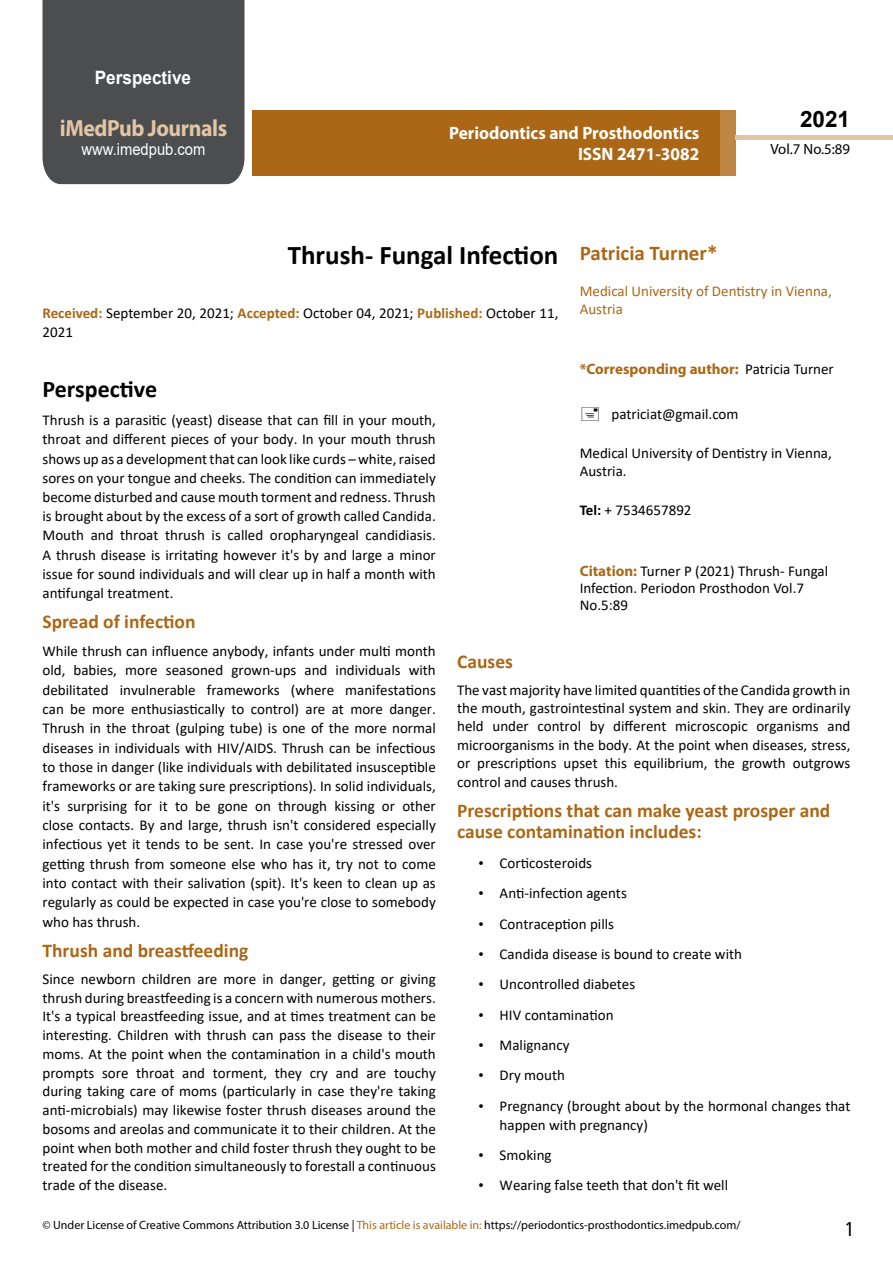
<style>
.page{position:relative;width:893px;height:1263px;background:#fff}
.page>*{position:absolute;margin:0;border:0;box-sizing:border-box;transform-origin:0 0}
.t1{font:700 27px "Calibri";color:#000}
.t2{font:25.5px "Tunga";color:#000}
.t3{font:700 24px "Calibri";color:#000}
.t4{font:700 23.4px "Myriad Pro";letter-spacing:-.02em;color:#e2c5a5;scale:.93 1}
.t5{font:700 22.5px "Arial";color:#000}
.t6{font:700 21px "Calibri";color:#ab6715}
.t7{font:700 19.5px/21.5px "Calibri";color:#ab6715}
.t8{font:700 18.45px "Arial";color:#fff;scale:.93 1}
.t9{font:700 18px/21.6px "Myriad Pro";color:#fff;text-align:right;scale:.96 1}
.t10{font:16.5px "Arial";color:#fff;scale:.89 1}
.t11{font:15px/19.4px "Calibri";color:#000}
.t12{font:15px/18px "Calibri";color:#ab6715}
.t13{font:700 15px "Myriad Pro";color:#ab6715}
.t14{font:14.85px "Myriad Pro";color:#000}
.t15{font:12px "Myriad Pro";color:#000}
.s1{font-weight:700;color:#ab6715}
.s2{font-family:"Calibri";font-weight:400;color:#000}
.s3{font-weight:700}
.s4{font-family:"Myriad Pro";font-weight:700;color:#ab6715}
.s5{font-family:"Times New Roman"}
.s6{color:#ab6715}
</style>
<div class="page">
<div style="left:252px;top:110px;width:469px;height:66px;background:#ab6715"></div>
<div style="left:720px;top:110px;width:16px;height:66px;background:#be8545"></div>
<div style="left:43px;top:0;width:201px;height:184px;background:#4c4d4f"></div>
<div style="left:736px;top:135px;width:157px;height:5px;background:#e2c5a5"></div>
<p class="t8" style="left:95px;top:64px;width:105px">Perspective</p>
<h3 class="t4" style="left:60px;top:113px;width:181px">iMedPub Journals</h3>
<p class="t10" style="left:82px;top:138px;width:141px">www.imedpub.com</p>
<p class="t9" style="left:449px;top:121px;width:262px">Periodontics and Prosthodontics<br>ISSN 2471-3082</p>
<h3 class="t5" style="left:800px;top:104px;width:52px">2021</h3>
<p class="t14" style="left:770px;top:140px;width:81px">Vol.7 No.5:89</p>
<h1 class="t1" style="left:288px;top:236px;width:272px">Thrush- Fungal Infection</h1>
<p class="t11" style="left:43px;top:303px;width:517px;line-height:18.8px"><span class="s1">Received:</span> September 20, 2021; <span class="s1">Accepted:</span> October 04, 2021; <span class="s1">Published:</span> October 11,<br>2021</p>
<h3 class="t6" style="left:580px;top:238px;width:139px">Patricia Turner*</h3>
<p class="t12" style="left:580px;top:281px;width:254px">Medical University of Dentistry in Vienna,<br>Austria</p>
<h3 class="t3" style="left:43px;top:372px;width:116px">Perspective</h3>
<p class="t11" style="left:43px;top:410px;width:395px;text-align:justify">Thrush is a parasitic (yeast) disease that can fill in your mouth, throat and different pieces of your body. In your mouth thrush shows up as a development that can look like curds – white, raised sores on your tongue and cheeks. The condition can immediately become disturbed and cause mouth torment and redness. Thrush is brought about by the excess of a sort of growth called Candida.<br>Mouth and throat thrush is called oropharyngeal candidiasis.<br>A thrush disease is irritating however it's by and large a minor issue for sound individuals and will clear up in half a month with antifungal treatment.</p>
<h3 class="t7" style="left:43px;top:610px;width:155px">Spread of infection</h3>
<p class="t11" style="left:43px;top:641px;width:395px;text-align:justify">While thrush can influence anybody, infants under multi month old, babies, more seasoned grown-ups and individuals with debilitated invulnerable frameworks (where manifestations can be more enthusiastically to control) are at more danger.<br>Thrush in the throat (gulping tube) is one of the more normal diseases in individuals with HIV/AIDS. Thrush can be infectious to those in danger (like individuals with debilitated insusceptible frameworks or are taking sure prescriptions). In solid individuals, it's surprising for it to be gone on through kissing or other close contacts. By and large, thrush isn't considered especially infectious yet it tends to be sent. In case you're stressed over getting thrush from someone else who has it, try not to come into contact with their salivation (spit). It's keen to clean up as regularly as could be expected in case you're close to somebody who has thrush.</p>
<h3 class="t7" style="left:43px;top:939px;width:207px">Thrush and breastfeeding</h3>
<p class="t11" style="left:43px;top:969px;width:395px;line-height:18.8px;text-align:justify">Since newborn children are more in danger, getting or giving thrush during breastfeeding is a concern with numerous mothers.<br>It's a typical breastfeeding issue, and at times treatment can be interesting. Children with thrush can pass the disease to their moms. At the point when the contamination in a child's mouth prompts sore throat and torment, they cry and are touchy during taking care of moms (particularly in case they're taking anti-microbials) may likewise foster thrush diseases around the bosoms and areolas and communicate it to their children. At the point when both mother and child foster thrush they ought to be treated for the condition simultaneously to forestall a continuous trade of the disease.</p>
<p class="t13" style="left:580px;top:359px;width:256px">*Corresponding author: <span class="s2">Patricia Turner</span></p>
<p class="t11" style="left:612px;top:404px;width:128px">patriciat@gmail.com</p>
<p class="t11" style="left:580px;top:443px;width:254px;line-height:18px">Medical University of Dentistry in Vienna,<br>Austria.</p>
<p class="t11" style="left:580px;top:500px;width:113px"><span class="s3">Tel:</span> + 7534657892</p>
<p class="t11" style="left:580px;top:562px;width:250px;line-height:17.4px"><span class="s4">Citation:</span> Turner P (2021) Thrush- Fungal<br>Infection. Periodon Prosthodon Vol.7<br>No.5:89</p>
<h3 class="t7" style="left:457px;top:650px;width:57px">Causes</h3>
<p class="t11" style="left:457px;top:680px;width:395px;line-height:18.5px;text-align:justify">The vast majority have limited quantities of the Candida growth in the mouth, gastrointestinal system and skin. They are ordinarily held under control by different microscopic organisms and microorganisms in the body. At the point when diseases, stress, or prescriptions upset this equilibrium, the growth outgrows control and causes thrush.</p>
<h3 class="t7" style="left:457px;top:799px;width:375px">Prescriptions that can make yeast prosper and cause contamination includes:</h3>
<p class="t11" style="left:478px;top:853px;width:115px"><span class="s5">•</span> Corticosteroids</p>
<p class="t11" style="left:478px;top:883px;width:150px"><span class="s5">•</span> Anti-infection agents</p>
<p class="t11" style="left:478px;top:913px;width:137px"><span class="s5">•</span> Contraception pills</p>
<p class="t11" style="left:478px;top:944px;width:265px"><span class="s5">•</span> Candida disease is bound to create with</p>
<p class="t11" style="left:478px;top:974px;width:158px"><span class="s5">•</span> Uncontrolled diabetes</p>
<p class="t11" style="left:478px;top:1005px;width:137px"><span class="s5">•</span> HIV contamination</p>
<p class="t11" style="left:478px;top:1035px;width:93px"><span class="s5">•</span> Malignancy</p>
<p class="t11" style="left:478px;top:1065px;width:88px"><span class="s5">•</span> Dry mouth</p>
<p class="t11" style="left:500px;top:1096px;width:352px;line-height:18.9px;text-indent:-21px"><span class="s5">•</span> Pregnancy (brought about by the hormonal changes that happen with pregnancy)</p>
<p class="t11" style="left:478px;top:1145px;width:75px"><span class="s5">•</span> Smoking</p>
<p class="t11" style="left:478px;top:1175px;width:251px"><span class="s5">•</span> Wearing false teeth that don't fit well</p>
<p class="t15" style="left:43px;top:1218px;width:699px">© Under License of Creative Commons Attribution 3.0 License | <span class="s6">This article is available in:</span> https://periodontics-prosthodontics.imedpub.com/</p>
<h2 class="t2" style="left:846px;top:1212px;width:9px">1</h2>
</div>
